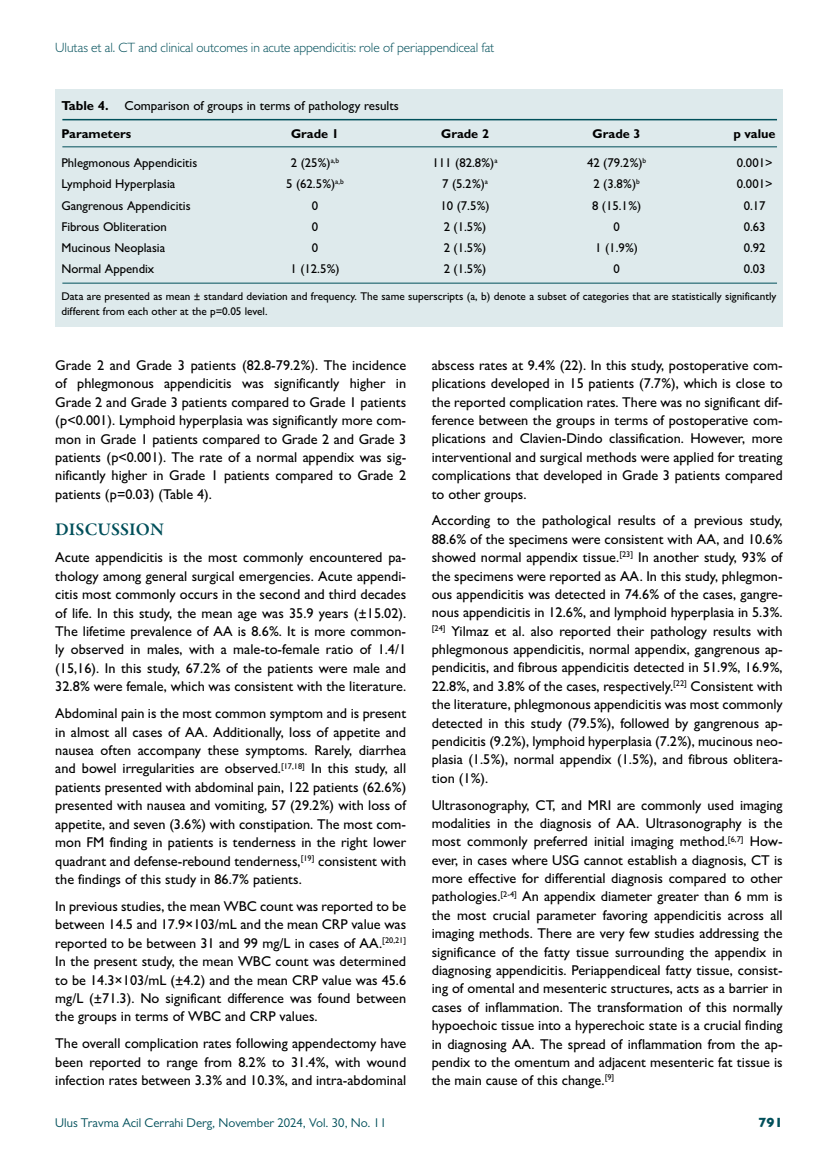
<style>
.page{position:relative;width:838px;height:1170px;background:#fff}
.page>*{position:absolute;margin:0;border:0;box-sizing:border-box;transform-origin:0 0}
.t1{font:600 18px "Garamond Premr Pro";color:#004f5a}
.t2{font:500 14.25px/18.3px "Gill Sans MT Pro";color:#000;text-align:justify}
.t3{font:300 13.5px "Gill Sans MT Pro";letter-spacing:-.005em;color:#004f5a}
.t4{font:800 13.5px "Gill Sans MT Pro";color:#004f5a}
.t5{font:500 13.05px "Gill Sans MT Pro";color:#000}
.t6{font:500 12.75px "Gill Sans MT Pro";color:#000}
.t7{font:12.75px "Gill Sans MT Pro";color:#004f5a}
.t8{font:700 12.75px "Gill Sans MT Pro";color:#000}
.t9{font:500 11.25px/15px "Gill Sans MT Pro";color:#000}
.s1{font-weight:700}
</style>
<div class="page">
<div style="left:55px;top:89px;width:727px;height:238px;background:#deeaec"></div>
<hr style="left:62px;top:119px;width:715px;height:1px;background:#004f5a">
<hr style="left:62px;top:146px;width:715px;height:1px;background:#004f5a">
<hr style="left:62px;top:283px;width:715px;height:1px;background:#004f5a">
<p class="t3" style="left:55px;top:39px;width:440px">Ulutas et al. CT and clinical outcomes in acute appendicitis: role of periappendiceal fat</p>
<p class="t5" style="left:61px;top:98px;width:339px"><span class="s1">Table 4.</span> Comparison of groups in terms of pathology results</p>
<p class="t8" style="left:61px;top:126px;width:71px">Parameters</p>
<p class="t8" style="left:291px;top:126px;width:49px">Grade 1</p>
<p class="t8" style="left:441px;top:126px;width:49px">Grade 2</p>
<p class="t8" style="left:592px;top:126px;width:49px">Grade 3</p>
<p class="t8" style="left:733px;top:126px;width:44px">p value</p>
<p class="t6" style="left:61px;top:156px;width:137px">Phlegmonous Appendicitis</p>
<p class="t6" style="left:291px;top:156px;width:50px">2 (25%)<sup>a,b</sup></p>
<p class="t6" style="left:432px;top:156px;width:67px">111 (82.8%)<sup>a</sup></p>
<p class="t6" style="left:587px;top:156px;width:61px">42 (79.2%)<sup>b</sup></p>
<p class="t6" style="left:737px;top:156px;width:37px">0.001&gt;</p>
<p class="t6" style="left:61px;top:177px;width:115px">Lymphoid Hyperplasia</p>
<p class="t6" style="left:286px;top:177px;width:59px">5 (62.5%)<sup>a,b</sup></p>
<p class="t6" style="left:442px;top:177px;width:47px">7 (5.2%)<sup>a</sup></p>
<p class="t6" style="left:593px;top:177px;width:48px">2 (3.8%)<sup>b</sup></p>
<p class="t6" style="left:737px;top:177px;width:37px">0.001&gt;</p>
<p class="t6" style="left:61px;top:198px;width:131px">Gangrenous Appendicitis</p>
<p class="t6" style="left:312px;top:198px;width:8px">0</p>
<p class="t6" style="left:440px;top:198px;width:51px">10 (7.5%)</p>
<p class="t6" style="left:592px;top:198px;width:51px">8 (15.1%)</p>
<p class="t6" style="left:743px;top:198px;width:23px">0.17</p>
<p class="t6" style="left:61px;top:219px;width:107px">Fibrous Obliteration</p>
<p class="t6" style="left:312px;top:219px;width:8px">0</p>
<p class="t6" style="left:443px;top:219px;width:44px">2 (1.5%)</p>
<p class="t6" style="left:613px;top:219px;width:8px">0</p>
<p class="t6" style="left:743px;top:219px;width:23px">0.63</p>
<p class="t6" style="left:61px;top:240px;width:105px">Mucinous Neoplasia</p>
<p class="t6" style="left:312px;top:240px;width:8px">0</p>
<p class="t6" style="left:443px;top:240px;width:44px">2 (1.5%)</p>
<p class="t6" style="left:595px;top:240px;width:44px">1 (1.9%)</p>
<p class="t6" style="left:743px;top:240px;width:23px">0.92</p>
<p class="t6" style="left:61px;top:261px;width:94px">Normal Appendix</p>
<p class="t6" style="left:290px;top:261px;width:51px">1 (12.5%)</p>
<p class="t6" style="left:444px;top:261px;width:44px">2 (1.5%)</p>
<p class="t6" style="left:613px;top:261px;width:8px">0</p>
<p class="t6" style="left:743px;top:261px;width:23px">0.03</p>
<p class="t9" style="left:61px;top:289px;width:716px">Data are presented as mean ± standard deviation and frequency. The same superscripts (a, b) denote a subset of categories that are statistically significantly different from each other at the p=0.05 level.</p>
<p class="t2" style="left:55px;top:356px;width:352px">Grade 2 and Grade 3 patients (82.8-79.2%). The incidence of phlegmonous appendicitis was significantly higher in Grade 2 and Grade 3 patients compared to Grade 1 patients (p&lt;0.001). Lymphoid hyperplasia was significantly more com&shy;mon in Grade 1 patients compared to Grade 2 and Grade 3 patients (p&lt;0.001). The rate of a normal appendix was sig&shy;nificantly higher in Grade 1 patients compared to Grade 2 patients (p=0.03) (Table 4).</p>
<p class="t1" style="left:55px;top:519px;width:110px">DISCUSSION</p>
<p class="t2" style="left:55px;top:548px;width:352px">Acute appendicitis is the most commonly encountered pa&shy;thology among general surgical emergencies. Acute appendi&shy;citis most commonly occurs in the second and third decades of life. In this study, the mean age was 35.9 years (±15.02).<br>The lifetime prevalence of AA is 8.6%. It is more common&shy;ly observed in males, with a male-to-female ratio of 1.4/1 (15,16). In this study, 67.2% of the patients were male and 32.8% were female, which was consistent with the literature.</p>
<p class="t2" style="left:55px;top:704px;width:352px">Abdominal pain is the most common symptom and is present in almost all cases of AA. Additionally, loss of appetite and nausea often accompany these symptoms. Rarely, diarrhea and bowel irregularities are observed.<sup>[17,18]</sup> In this study, all patients presented with abdominal pain, 122 patients (62.6%) presented with nausea and vomiting, 57 (29.2%) with loss of appetite, and seven (3.6%) with constipation. The most com&shy;mon FM finding in patients is tenderness in the right lower quadrant and defense-rebound tenderness,<sup>[19]</sup> consistent with the findings of this study in 86.7% patients.</p>
<p class="t2" style="left:55px;top:896px;width:352px">In previous studies, the mean WBC count was reported to be between 14.5 and 17.9×103/mL and the mean CRP value was reported to be between 31 and 99 mg/L in cases of AA.<sup>[20,21] </sup>In the present study, the mean WBC count was determined to be 14.3×103/mL (±4.2) and the mean CRP value was 45.6 mg/L (±71.3). No significant difference was found between the groups in terms of WBC and CRP values.</p>
<p class="t2" style="left:55px;top:1034px;width:352px">The overall complication rates following appendectomy have been reported to range from 8.2% to 31.4%, with wound infection rates between 3.3% and 10.3%, and intra-abdominal</p>
<p class="t2" style="left:432px;top:356px;width:352px">abscess rates at 9.4% (22). In this study, postoperative com&shy;plications developed in 15 patients (7.7%), which is close to the reported complication rates. There was no significant dif&shy;ference between the groups in terms of postoperative com&shy;plications and Clavien-Dindo classification. However, more interventional and surgical methods were applied for treating complications that developed in Grade 3 patients compared to other groups.</p>
<p class="t2" style="left:432px;top:511px;width:352px">According to the pathological results of a previous study, 88.6% of the specimens were consistent with AA, and 10.6% showed normal appendix tissue.<sup>[23]</sup> In another study, 93% of the specimens were reported as AA. In this study, phlegmon&shy;ous appendicitis was detected in 74.6% of the cases, gangre&shy;nous appendicitis in 12.6%, and lymphoid hyperplasia in 5.3%. <sup>[24]</sup> Yilmaz et al. also reported their pathology results with phlegmonous appendicitis, normal appendix, gangrenous ap&shy;pendicitis, and fibrous appendicitis detected in 51.9%, 16.9%, 22.8%, and 3.8% of the cases, respectively.<sup>[22]</sup> Consistent with the literature, phlegmonous appendicitis was most commonly detected in this study (79.5%), followed by gangrenous ap&shy;pendicitis (9.2%), lymphoid hyperplasia (7.2%), mucinous neo&shy;plasia (1.5%), normal appendix (1.5%), and fibrous oblitera&shy;tion (1%).</p>
<p class="t2" style="left:432px;top:795px;width:352px">Ultrasonography, CT, and MRI are commonly used imaging modalities in the diagnosis of AA. Ultrasonography is the most commonly preferred initial imaging method.<sup>[6,7]</sup> How&shy;ever, in cases where USG cannot establish a diagnosis, CT is more effective for differential diagnosis compared to other pathologies.<sup>[2-4]</sup> An appendix diameter greater than 6 mm is the most crucial parameter favoring appendicitis across all imaging methods. There are very few studies addressing the significance of the fatty tissue surrounding the appendix in diagnosing appendicitis. Periappendiceal fatty tissue, consist&shy;ing of omental and mesenteric structures, acts as a barrier in cases of inflammation. The transformation of this normally hypoechoic tissue into a hyperechoic state is a crucial finding in diagnosing AA. The spread of inflammation from the ap&shy;pendix to the omentum and adjacent mesenteric fat tissue is the main cause of this change.<sup>[9]</sup></p>
<p class="t7" style="left:55px;top:1115px;width:332px">Ulus Travma Acil Cerrahi Derg, November 2024, Vol. 30, No. 11</p>
<p class="t4" style="left:758px;top:1114px;width:26px">791</p>
</div>
